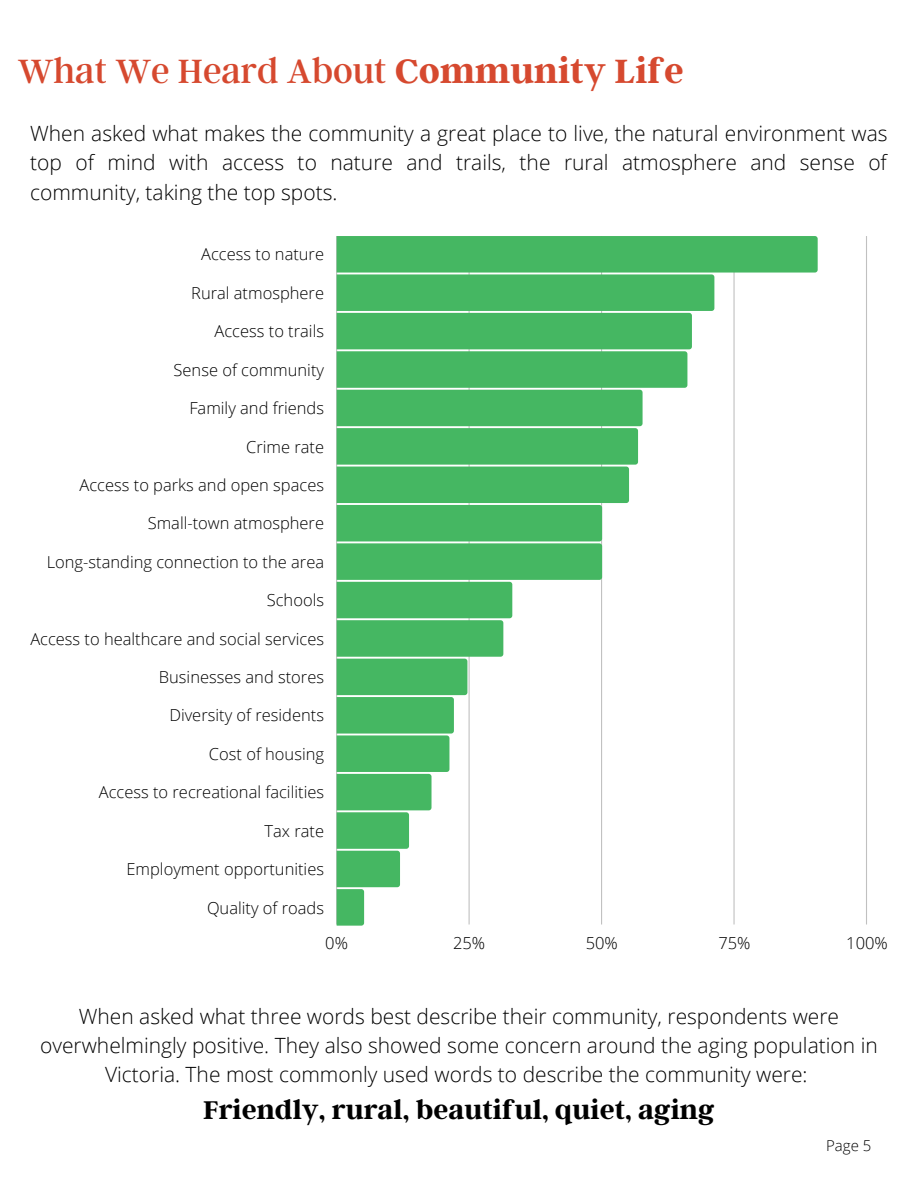
<style>
.page{position:relative;width:918px;height:1188px;background:#fff}
.page>*{position:absolute;margin:0;border:0;box-sizing:border-box;transform-origin:0 0}
.t1{font:37.5px "Argent CF";color:#d6492f}
.t2{font:700 28.5px "Argent CF";color:#000}
.t3{font:300 21px/29.2px "Open Sans";color:#000;text-align:justify}
.t4{font:300 16.5px "Open Sans";color:#000}
.t5{font:300 15px "Open Sans";color:#000}
.s1{font-weight:700}
</style>
<div class="page">
<hr style="left:336px;top:236px;width:1px;height:689px;background:#000">
<hr style="left:866px;top:236px;width:1px;height:689px;background:#000">
<svg style="left:337px;top:236px;width:481px;height:690px"></svg>
<p class="t1" style="left:18px;top:47px;width:668px">What We Heard About <span class="s1">Community Life</span></p>
<p class="t3" style="left:30px;top:118px;width:859px">When asked what makes the community a great place to live, the natural environment was top of mind with access to nature and trails, the rural atmosphere and sense of community, taking the top spots.</p>
<p class="t4" style="left:201px;top:243px;width:124px">Access to nature</p>
<p class="t4" style="left:191px;top:281px;width:134px">Rural atmosphere</p>
<p class="t4" style="left:215px;top:320px;width:111px">Access to trails</p>
<p class="t4" style="left:174px;top:358px;width:152px">Sense of community</p>
<p class="t4" style="left:189px;top:397px;width:136px">Family and friends</p>
<p class="t4" style="left:246px;top:435px;width:79px">Crime rate</p>
<p class="t4" style="left:80px;top:473px;width:246px">Access to parks and open spaces</p>
<p class="t4" style="left:148px;top:512px;width:178px">Small-town atmosphere</p>
<p class="t4" style="left:47px;top:550px;width:279px">Long-standing connection to the area</p>
<p class="t4" style="left:267px;top:589px;width:59px">Schools</p>
<p class="t4" style="left:30px;top:627px;width:295px">Access to healthcare and social services</p>
<p class="t4" style="left:159px;top:665px;width:167px">Businesses and stores</p>
<p class="t4" style="left:169px;top:704px;width:156px">Diversity of residents</p>
<p class="t4" style="left:209px;top:742px;width:117px">Cost of housing</p>
<p class="t4" style="left:99px;top:781px;width:227px">Access to recreational facilities</p>
<p class="t4" style="left:265px;top:819px;width:61px">Tax rate</p>
<p class="t4" style="left:127px;top:858px;width:199px">Employment opportunities</p>
<p class="t4" style="left:207px;top:896px;width:119px">Quality of roads</p>
<p class="t4" style="left:325px;top:932px;width:24px">0%</p>
<p class="t4" style="left:453px;top:932px;width:34px">25%</p>
<p class="t4" style="left:586px;top:932px;width:34px">50%</p>
<p class="t4" style="left:718px;top:932px;width:34px">75%</p>
<p class="t4" style="left:846px;top:932px;width:43px">100%</p>
<p class="t3" style="left:40px;top:1001px;width:839px;text-align:center">When asked what three words best describe their community, respondents were overwhelmingly positive. They also showed some concern around the aging population in<br>Victoria. The most commonly used words to describe the community were:</p>
<p class="t2" style="left:203px;top:1092px;width:513px">Friendly, rural, beautiful, quiet, aging</p>
<p class="t5" style="left:826px;top:1135px;width:47px">Page 5</p>
</div>
